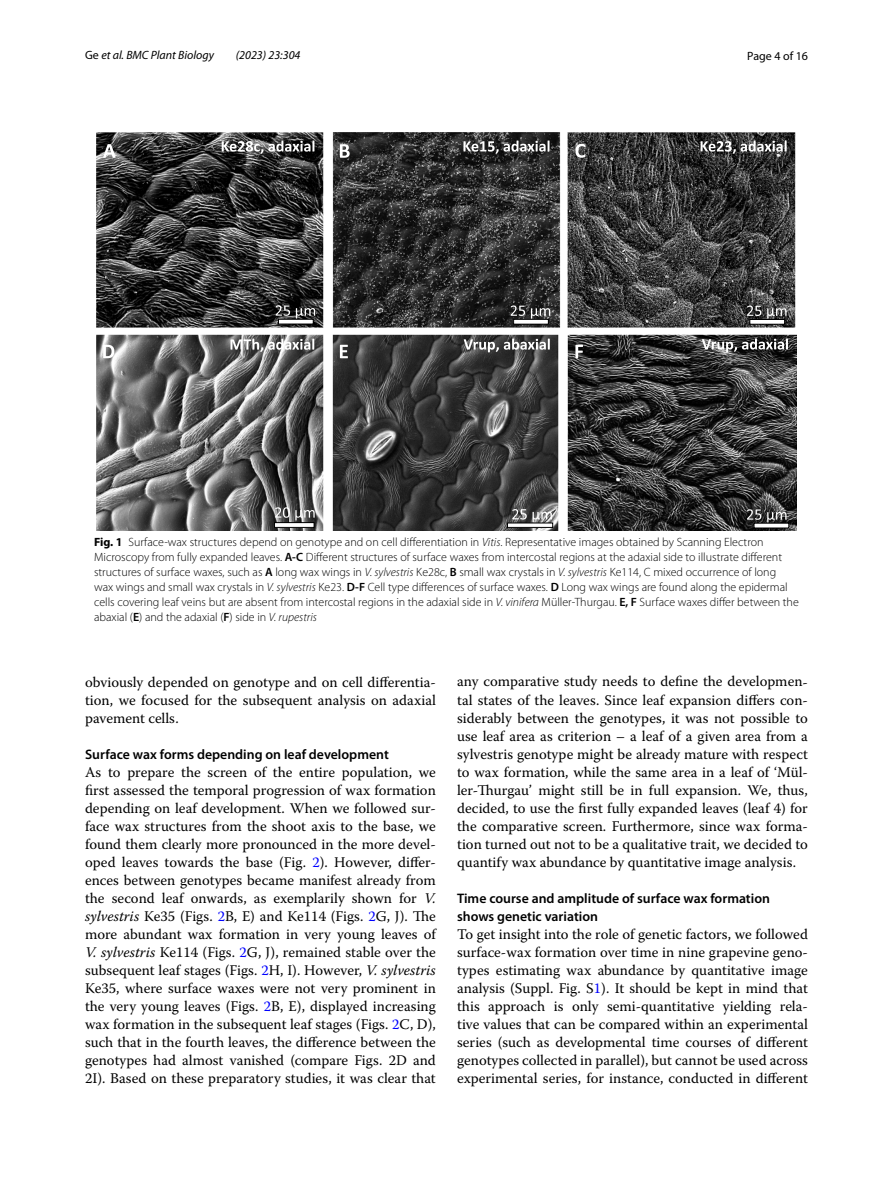
<style>
.page{position:relative;width:893px;height:1187px;background:#fff}
.page>*{position:absolute;margin:0;border:0;box-sizing:border-box;transform-origin:0 0}
.t1{font:14.7px/18px "Warnock Pro";color:#000;text-align:justify}
.t2{font:600 13.8px/18px "Myriad Pro";color:#000}
.t3{font:300 12px/15px "Myriad Pro";color:#000}
.t4{font:italic 12px "Myriad Pro";color:#000}
.t5{font:12px "Myriad Pro";color:#000}
.s1{font-style:normal}
.s2{font-weight:700}
.s3{font-style:italic}
.s4{font-weight:600}
.s5{color:#00f}
</style>
<div class="page">
<img style="left:96px;top:133px;width:701px;height:397px">
<div style="left:278px;top:319px;width:35px;height:5px;background:#fff"></div>
<div style="left:278px;top:319px;width:36px;height:5px;border:1px solid #000"></div>
<svg style="left:276px;top:305px;width:39px;height:13px"></svg>
<div style="left:275px;top:522px;width:39px;height:5px;background:#fff"></div>
<div style="left:274px;top:522px;width:41px;height:6px;border:1px solid #000"></div>
<svg style="left:275px;top:507px;width:40px;height:13px"></svg>
<svg style="left:230px;top:338px;width:84px;height:14px"></svg>
<hr style="left:507px;top:523px;width:46px;height:4px;background:#fff">
<div style="left:507px;top:522px;width:46px;height:6px;border:1px solid #000"></div>
<div style="left:514px;top:319px;width:34px;height:5px;background:#fff"></div>
<div style="left:513px;top:319px;width:36px;height:5px;border:1px solid #000"></div>
<svg style="left:511px;top:305px;width:39px;height:13px"></svg>
<div style="left:750px;top:319px;width:35px;height:5px;background:#fff"></div>
<div style="left:749px;top:319px;width:36px;height:5px;border:1px solid #000"></div>
<svg style="left:747px;top:305px;width:39px;height:14px"></svg>
<svg style="left:512px;top:509px;width:40px;height:13px"></svg>
<div style="left:754px;top:523px;width:35px;height:5px;background:#fff"></div>
<div style="left:754px;top:522px;width:35px;height:6px;border:1px solid #000"></div>
<svg style="left:747px;top:509px;width:39px;height:13px"></svg>
<svg style="left:464px;top:338px;width:86px;height:14px"></svg>
<svg style="left:702px;top:338px;width:86px;height:14px"></svg>
<svg style="left:103px;top:140px;width:684px;height:18px;background:#505050"></svg>
<svg style="left:103px;top:345px;width:11px;height:13px"></svg>
<svg style="left:340px;top:345px;width:8px;height:13px"></svg>
<svg style="left:575px;top:344px;width:8px;height:14px"></svg>
<p class="t4" style="left:85px;top:48px;width:130px"><span class="s1">Ge</span> et al. BMC Plant Biology</p>
<p class="t4" style="left:236px;top:48px;width:66px">(2023) 23:304</p>
<p class="t5" style="left:747px;top:48px;width:62px">Page 4 of 16</p>
<p class="t3" style="left:94px;top:534px;width:706px"><span class="s2">Fig. 1</span> Surface-wax structures depend on genotype and on cell differentiation in <span class="s3">Vitis</span>. Representative images obtained by Scanning Electron Microscopy from fully expanded leaves. <span class="s4">A-C</span> Different structures of surface waxes from intercostal regions at the adaxial side to illustrate different structures of surface waxes, such as <span class="s4">A</span> long wax wings in <span class="s3">V. sylvestris</span> Ke28c, <span class="s4">B</span> small wax crystals in <span class="s3">V. sylvestris</span> Ke114, C mixed occurrence of long<br>wax wings and small wax crystals in <span class="s3">V. sylvestris</span> Ke23. <span class="s4">D-F</span> Cell type differences of surface waxes. <span class="s4">D</span> Long wax wings are found along the epidermal cells covering leaf veins but are absent from intercostal regions in the adaxial side in <span class="s3">V. vinifera</span> Müller-Thurgau. <span class="s4">E, F</span> Surface waxes differ between the abaxial (<span class="s4">E</span>) and the adaxial (<span class="s4">F</span>) side in <span class="s3">V. rupestris</span></p>
<p class="t1" style="left:85px;top:672px;width:352px">obviously depended on genotype and on cell differentia&shy;tion, we focused for the subsequent analysis on adaxial pavement cells.</p>
<p class="t2" style="left:85px;top:744px;width:305px">Surface wax forms depending on leaf development</p>
<p class="t1" style="left:85px;top:762px;width:352px">As to prepare the screen of the entire population, we first assessed the temporal progression of wax formation depending on leaf development. When we followed sur&shy;face wax structures from the shoot axis to the base, we found them clearly more pronounced in the more devel&shy;oped leaves towards the base (Fig. <span class="s5">2</span>). However, differ&shy;ences between genotypes became manifest already from the second leaf onwards, as exemplarily shown for <span class="s3">V. sylvestris</span> Ke35 (Figs. <span class="s5">2</span>B, E) and Ke114 (Figs. <span class="s5">2</span>G, J). The more abundant wax formation in very young leaves of <span class="s3">V. sylvestris</span> Ke114 (Figs. <span class="s5">2</span>G, J), remained stable over the subsequent leaf stages (Figs. <span class="s5">2</span>H, I). However, <span class="s3">V. sylvestris </span>Ke35, where surface waxes were not very prominent in the very young leaves (Figs. <span class="s5">2</span>B, E), displayed increasing wax formation in the subsequent leaf stages (Figs. <span class="s5">2</span>C, D), such that in the fourth leaves, the difference between the genotypes had almost vanished (compare Figs. 2D and 2I). Based on these preparatory studies, it was clear that</p>
<p class="t1" style="left:457px;top:672px;width:352px">any comparative study needs to define the developmen&shy;tal states of the leaves. Since leaf expansion differs con&shy;siderably between the genotypes, it was not possible to use leaf area as criterion – a leaf of a given area from a sylvestris genotype might be already mature with respect to wax formation, while the same area in a leaf of ‘Mül&shy;ler-Thurgau’ might still be in full expansion. We, thus, decided, to use the first fully expanded leaves (leaf 4) for the comparative screen. Furthermore, since wax forma&shy;tion turned out not to be a qualitative trait, we decided to quantify wax abundance by quantitative image analysis.</p>
<p class="t2" style="left:457px;top:888px;width:314px">Time course and amplitude of surface wax formation shows genetic variation</p>
<p class="t1" style="left:457px;top:924px;width:352px">To get insight into the role of genetic factors, we followed surface-wax formation over time in nine grapevine geno&shy;types estimating wax abundance by quantitative image analysis (Suppl. Fig. S<span class="s5">1</span>). It should be kept in mind that this approach is only semi-quantitative yielding rela&shy;tive values that can be compared within an experimental series (such as developmental time courses of different genotypes collected in parallel), but cannot be used across experimental series, for instance, conducted in different</p>
</div>
